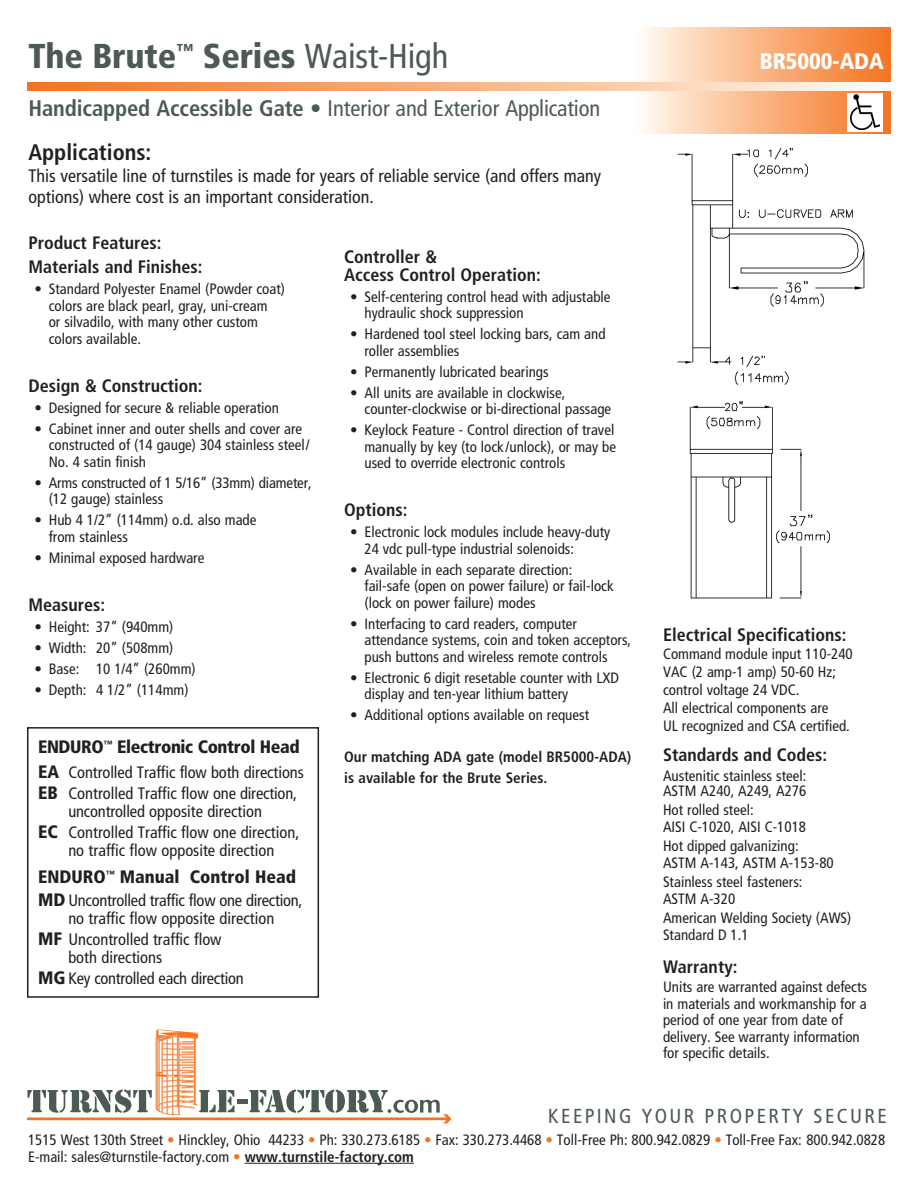
<style>
.page{position:relative;width:918px;height:1188px;background:#fff}
.page>*{position:absolute;margin:0;border:0;box-sizing:border-box;transform-origin:0 0}
.t1{font:900 condensed 34.5px "Frutiger";letter-spacing:-.005em;color:#4b5a52}
.t2{font:condensed 22.5px "Frutiger";color:#4b5a52}
.t3{font:700 condensed 22.5px "Frutiger";color:#231f20}
.t4{font:900 condensed 22.5px "Frutiger";letter-spacing:-.005em;color:#fff}
.t5{font:condensed 20.25px "Frutiger";letter-spacing:.12em;color:#4b5a52}
.t6{font:700 condensed 18px "Frutiger";color:#231f20}
.t7{font:condensed 18px/21.6px "Frutiger";color:#231f20}
.t8{font:900 condensed 18px "Frutiger";letter-spacing:-.02em;color:#231f20}
.t9{font:900 condensed 18px "Frutiger";color:#231f20}
.t10{font:condensed 16.5px "Frutiger";color:#231f20}
.t11{font:condensed 15px "Frutiger";color:#231f20}
.t12{font:700 condensed 15px/21px "Frutiger";color:#231f20}
.s1{font-weight:400}
.s2{font-weight:700}
.s3{font-weight:900;font-size:18px}
.s4{color:#f47321}
</style>
<div class="page">
<div style="left:634px;top:27px;width:257px;height:107px;background:linear-gradient(to right,#fffaf3,#f4731f)"></div>
<svg style="left:27px;top:83px;width:864px;height:7px;background:#f9b485"></svg>
<div style="left:847px;top:93px;width:35px;height:39px;background:#fff"></div>
<img style="left:850px;top:94px;width:30px;height:36px">
<div style="left:27px;top:727px;width:292px;height:271px;border:2px solid #231f20"></div>
<hr style="left:245px;top:1163px;width:169px;height:1px;background:#231f20">
<hr style="left:27px;top:1118px;width:421px;height:2px;background:#f47321">
<hr style="left:237px;top:1099px;width:11px;height:4px;background:#4b5a52">
<svg style="left:249px;top:1090px;width:202px;height:33px"></svg>
<svg style="left:27px;top:1029px;width:208px;height:86px"></svg>
<img style="left:677px;top:147px;width:188px;height:238px">
<img style="left:689px;top:401px;width:141px;height:198px">
<p class="t1" style="left:28px;top:35px;width:421px">The Brute<sup>™</sup> Series <span class="s1">Waist-High</span></p>
<p class="t2" style="left:28px;top:95px;width:573px"><span class="s2">Handicapped Accessible Gate •</span> Interior and Exterior Application</p>
<p class="t3" style="left:28px;top:139px;width:124px">Applications:</p>
<p class="t7" style="left:28px;top:165px;width:574px">This versatile line of turnstiles is made for years of reliable service (and offers many options) where cost is an important consideration.</p>
<p class="t6" style="left:28px;top:232px;width:134px">Product Features:</p>
<p class="t6" style="left:28px;top:256px;width:176px">Materials and Finishes:</p>
<p class="t11" style="left:34px;top:280px;width:252px">• Standard Polyester Enamel (Powder coat)</p>
<p class="t11" style="left:49px;top:297px;width:220px">colors are black pearl, gray, uni-cream</p>
<p class="t11" style="left:49px;top:313px;width:211px">or silvadilo, with many other custom</p>
<p class="t11" style="left:49px;top:330px;width:94px">colors available.</p>
<p class="t6" style="left:28px;top:375px;width:176px">Design &amp; Construction:</p>
<p class="t11" style="left:34px;top:399px;width:246px">• Designed for secure &amp; reliable operation</p>
<p class="t11" style="left:34px;top:420px;width:269px">• Cabinet inner and outer shells and cover are</p>
<p class="t11" style="left:49px;top:436px;width:262px">constructed of (14 gauge) 304 stainless steel /</p>
<p class="t11" style="left:49px;top:453px;width:99px">No. 4 satin finish</p>
<p class="t11" style="left:35px;top:474px;width:279px">• Arms constructed of 1 5/16” (33mm) diameter,</p>
<p class="t11" style="left:49px;top:490px;width:116px">(12 gauge) stainless</p>
<p class="t11" style="left:34px;top:511px;width:223px">• Hub 4 1/2” (114mm) o.d. also made</p>
<p class="t11" style="left:49px;top:528px;width:81px">from stainless</p>
<p class="t11" style="left:34px;top:549px;width:171px">• Minimal exposed hardware</p>
<p class="t6" style="left:28px;top:594px;width:78px">Measures:</p>
<p class="t11" style="left:34px;top:618px;width:140px">• Height: 37” (940mm)</p>
<p class="t11" style="left:34px;top:639px;width:140px">• Width: 20” (508mm)</p>
<p class="t11" style="left:34px;top:660px;width:163px">• Base: 10 1/4” (260mm)</p>
<p class="t11" style="left:34px;top:681px;width:156px">• Depth: 4 1/2” (114mm)</p>
<p class="t8" style="left:38px;top:736px;width:263px">ENDURO<sup>™</sup> Electronic Control Head</p>
<p class="t10" style="left:38px;top:763px;width:267px"><span class="s3">EA</span> Controlled Traffic flow both directions</p>
<p class="t10" style="left:38px;top:784px;width:261px"><span class="s3">EB</span> Controlled Traffic flow one direction,</p>
<p class="t10" style="left:68px;top:802px;width:195px">uncontrolled opposite direction</p>
<p class="t10" style="left:38px;top:823px;width:263px"><span class="s3">EC</span> Controlled Traffic flow one direction,</p>
<p class="t10" style="left:68px;top:841px;width:207px">no traffic flow opposite direction</p>
<p class="t9" style="left:38px;top:866px;width:259px">ENDURO<sup>™</sup> Manual Control Head</p>
<p class="t10" style="left:38px;top:891px;width:266px"><span class="s3">MD</span> Uncontrolled traffic flow one direction,</p>
<p class="t10" style="left:68px;top:909px;width:207px">no traffic flow opposite direction</p>
<p class="t10" style="left:38px;top:930px;width:185px"><span class="s3">MF</span> Uncontrolled traffic flow</p>
<p class="t10" style="left:68px;top:948px;width:95px">both directions</p>
<p class="t10" style="left:38px;top:969px;width:207px"><span class="s3">MG</span> Key controlled each direction</p>
<p class="t6" style="left:344px;top:246px;width:94px">Controller &amp;</p>
<p class="t6" style="left:344px;top:264px;width:198px">Access Control Operation:</p>
<p class="t11" style="left:350px;top:288px;width:262px">• Self-centering control head with adjustable</p>
<p class="t11" style="left:364px;top:304px;width:161px">hydraulic shock suppression</p>
<p class="t11" style="left:350px;top:325px;width:257px">• Hardened tool steel locking bars, cam and</p>
<p class="t11" style="left:364px;top:342px;width:97px">roller assemblies</p>
<p class="t11" style="left:350px;top:363px;width:200px">• Permanently lubricated bearings</p>
<p class="t11" style="left:350px;top:384px;width:217px">• All units are available in clockwise,</p>
<p class="t11" style="left:364px;top:400px;width:248px">counter-clockwise or bi-directional passage</p>
<p class="t11" style="left:350px;top:421px;width:266px">• Keylock Feature - Control direction of travel</p>
<p class="t11" style="left:364px;top:438px;width:253px">manually by key (to lock /unlock), or may be</p>
<p class="t11" style="left:364px;top:454px;width:202px">used to override electronic controls</p>
<p class="t6" style="left:344px;top:499px;width:65px">Options:</p>
<p class="t11" style="left:350px;top:523px;width:262px">• Electronic lock modules include heavy-duty</p>
<p class="t11" style="left:364px;top:540px;width:211px">24 vdc pull-type industrial solenoids:</p>
<p class="t11" style="left:350px;top:561px;width:224px">• Available in each separate direction:</p>
<p class="t11" style="left:364px;top:577px;width:251px">fail-safe (open on power failure) or fail-lock</p>
<p class="t11" style="left:364px;top:594px;width:173px">(lock on power failure) modes</p>
<p class="t11" style="left:350px;top:615px;width:228px">• Interfacing to card readers, computer</p>
<p class="t11" style="left:364px;top:631px;width:268px">attendance systems, coin and token acceptors,</p>
<p class="t11" style="left:364px;top:648px;width:245px">push buttons and wireless remote controls</p>
<p class="t11" style="left:350px;top:669px;width:271px">• Electronic 6 digit resetable counter with LXD</p>
<p class="t11" style="left:364px;top:685px;width:205px">display and ten-year lithium battery</p>
<p class="t11" style="left:350px;top:706px;width:240px">• Additional options available on request</p>
<p class="t12" style="left:344px;top:747px;width:289px">Our matching ADA gate (model BR5000-ADA) is available for the Brute Series.</p>
<p class="t4" style="left:760px;top:48px;width:125px">BR5000-ADA</p>
<p class="t6" style="left:663px;top:624px;width:185px">Electrical Specifications:</p>
<p class="t11" style="left:663px;top:645px;width:191px">Command module input 110-240</p>
<p class="t11" style="left:663px;top:663px;width:174px">VAC (2 amp-1 amp) 50-60 Hz;</p>
<p class="t11" style="left:663px;top:681px;width:138px">control voltage 24 VDC.</p>
<p class="t11" style="left:663px;top:699px;width:167px">All electrical components are</p>
<p class="t11" style="left:663px;top:717px;width:188px">UL recognized and CSA certified.</p>
<p class="t6" style="left:663px;top:744px;width:166px">Standards and Codes:</p>
<p class="t11" style="left:663px;top:767px;width:145px">Austenitic stainless steel:</p>
<p class="t11" style="left:663px;top:782px;width:145px">ASTM A240, A249, A276</p>
<p class="t11" style="left:663px;top:801px;width:92px">Hot rolled steel:</p>
<p class="t11" style="left:663px;top:818px;width:145px">AISI C-1020, AISI C-1018</p>
<p class="t11" style="left:663px;top:837px;width:137px">Hot dipped galvanizing:</p>
<p class="t11" style="left:663px;top:854px;width:172px">ASTM A-143, ASTM A-153-80</p>
<p class="t11" style="left:663px;top:873px;width:141px">Stainless steel fasteners:</p>
<p class="t11" style="left:663px;top:890px;width:74px">ASTM A-320</p>
<p class="t11" style="left:663px;top:909px;width:190px">American Welding Society (AWS)</p>
<p class="t11" style="left:663px;top:926px;width:87px">Standard D 1.1</p>
<p class="t6" style="left:663px;top:956px;width:76px">Warranty:</p>
<p class="t11" style="left:663px;top:978px;width:206px">Units are warranted against defects</p>
<p class="t11" style="left:663px;top:995px;width:205px">in materials and workmanship for a</p>
<p class="t11" style="left:663px;top:1011px;width:181px">period of one year from date of</p>
<p class="t11" style="left:663px;top:1028px;width:198px">delivery. See warranty information</p>
<p class="t11" style="left:663px;top:1044px;width:108px">for specific details.</p>
<p class="t5" style="left:548px;top:1104px;width:340px">KEEPING YOUR PROPERTY SECURE</p>
<p class="t11" style="left:28px;top:1131px;width:859px">1515 West 130th Street <span class="s4">•</span> Hinckley, Ohio 44233 <span class="s4">•</span> Ph: 330.273.6185 <span class="s4">•</span> Fax: 330.273.4468 <span class="s4">•</span> Toll-Free Ph: 800.942.0829 <span class="s4">•</span> Toll-Free Fax: 800.942.0828</p>
<p class="t11" style="left:28px;top:1148px;width:387px">E-mail: sales@turnstile-factory.com <span class="s4">•</span> <span class="s2">www.turnstile-factory.com</span></p>
</div>
